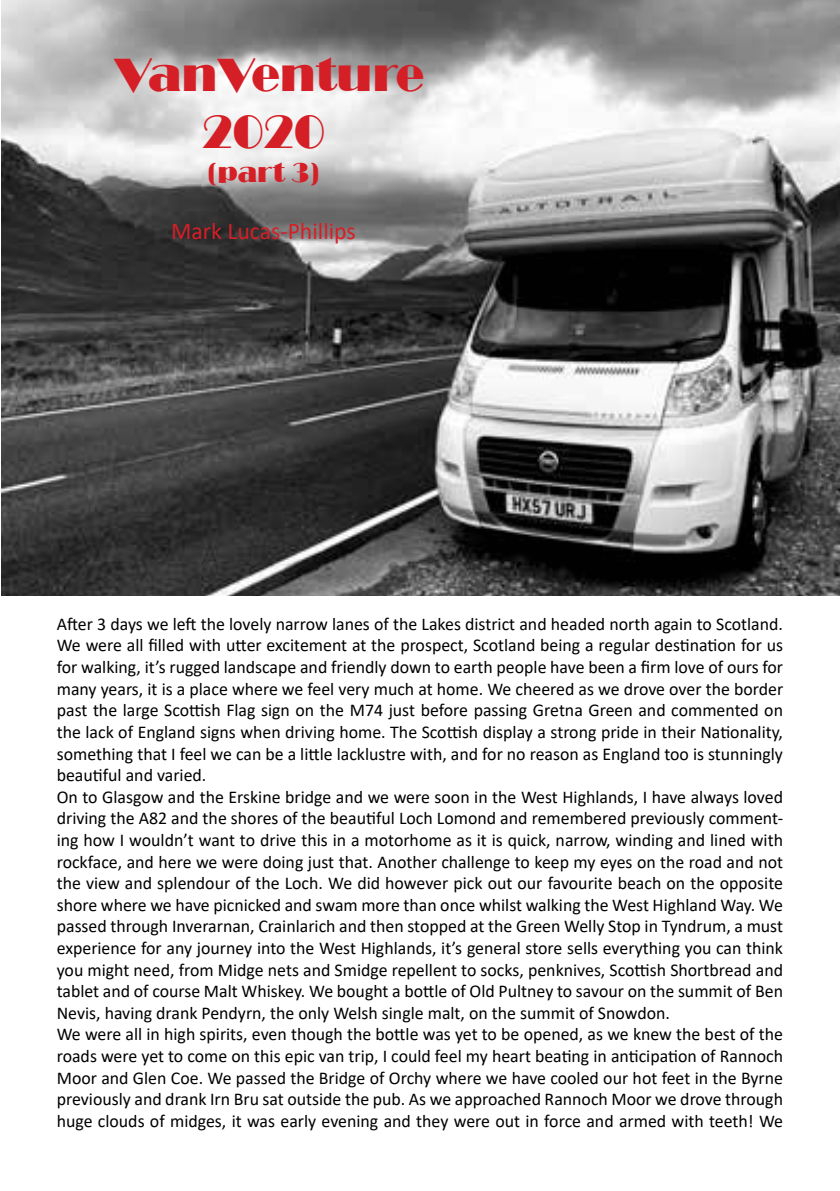
<style>
.page{position:relative;width:840px;height:1191px;background:#fff}
.page>*{position:absolute;margin:0;border:0;box-sizing:border-box;transform-origin:0 0}
.t1{font:48px/57.6px "Broadway";color:#d51f27;text-align:center}
.t2{font:28px "Broadway";color:#d51f27}
.t3{font:24px "Calibri";color:#d51f27}
.t4{font:18px/21.6px "Calibri";color:#000}
</style>
<div class="page">
<img style="left:1px;top:0;width:838px;height:595px">
<h1 class="t1" style="left:114px;top:46px;width:311px">VanVenture<br>2020</h1>
<h2 class="t2" style="left:207px;top:156px;width:114px">(part 3)</h2>
<h3 class="t3" style="left:171px;top:215px;width:186px">Mark Lucas-Phillips</h3>
<p class="t4" style="left:57px;top:612px;width:727px">After 3 days we left the lovely narrow lanes of the Lakes district and headed north again to Scotland.<br>We were all filled with utter excitement at the prospect, Scotland being a regular destination for us for walking, it’s rugged landscape and friendly down to earth people have been a firm love of ours for many years, it is a place where we feel very much at home. We cheered as we drove over the border past the large Scottish Flag sign on the M74 just before passing Gretna Green and commented on the lack of England signs when driving home. The Scottish display a strong pride in their Nationality, something that I feel we can be a little lacklustre with, and for no reason as England too is stunningly beautiful and varied.<br>On to Glasgow and the Erskine bridge and we were soon in the West Highlands, I have always loved driving the A82 and the shores of the beautiful Loch Lomond and remembered previously comment&shy;ing how I wouldn’t want to drive this in a motorhome as it is quick, narrow, winding and lined with rockface, and here we were doing just that. Another challenge to keep my eyes on the road and not the view and splendour of the Loch. We did however pick out our favourite beach on the opposite shore where we have picnicked and swam more than once whilst walking the West Highland Way. We passed through Inverarnan, Crainlarich and then stopped at the Green Welly Stop in Tyndrum, a must experience for any journey into the West Highlands, it’s general store sells everything you can think you might need, from Midge nets and Smidge repellent to socks, penknives, Scottish Shortbread and tablet and of course Malt Whiskey. We bought a bottle of Old Pultney to savour on the summit of Ben Nevis, having drank Pendyrn, the only Welsh single malt, on the summit of Snowdon.<br>We were all in high spirits, even though the bottle was yet to be opened, as we knew the best of the roads were yet to come on this epic van trip, I could feel my heart beating in anticipation of Rannoch Moor and Glen Coe. We passed the Bridge of Orchy where we have cooled our hot feet in the Byrne previously and drank Irn Bru sat outside the pub. As we approached Rannoch Moor we drove through huge clouds of midges, it was early evening and they were out in force and armed with teeth! We</p>
</div>
